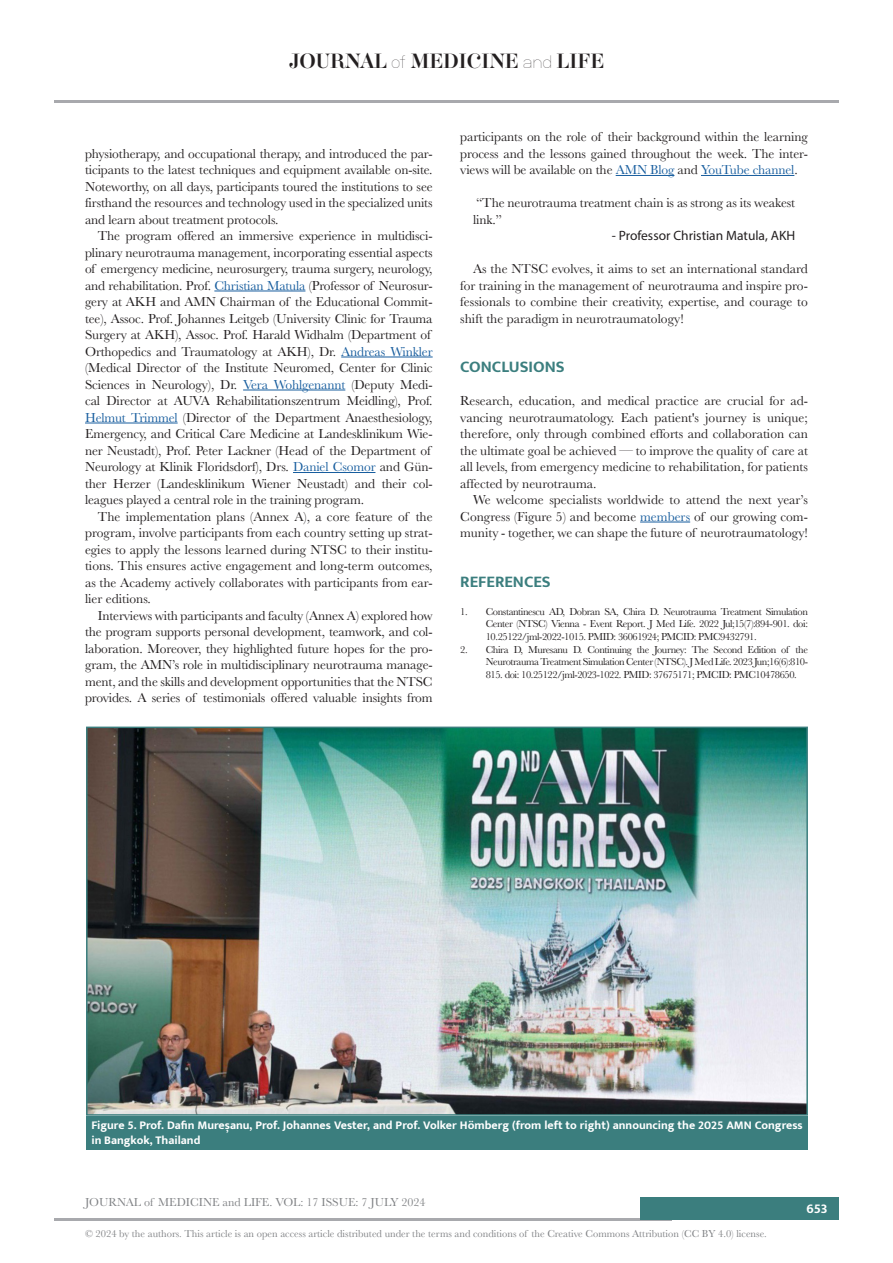
<style>
.page{position:relative;width:893px;height:1263px;background:#fff}
.page>*{position:absolute;margin:0;border:0;box-sizing:border-box;transform-origin:0 0}
.t1{font:18px "Aker Brygge Display";color:#231f20}
.t2{font:700 16.5px "Mukta";color:#3b7e7e}
.t3{font:13.5px/16.5px "Baskerville";letter-spacing:-.01em;color:#231f20;text-align:justify}
.t4{font:13.5px "Myriad Pro";color:#231f20}
.t5{font:700 13.5px "Mukta";color:#fff}
.legenda_tabel{font:700 12px/14.4px "Mukta";color:#fff}
.t6{font:12px "Baskerville";color:#808285}
.t7{font:10.5px/12.6px "Baskerville";letter-spacing:-.04em;color:#231f20;text-align:justify}
.t8{font:10.5px "Baskerville";color:#808285}
.s1{font-family:"Neubau Grotesk Lei"}
.s2{color:#175d9e}
</style>
<div class="page">
<hr style="left:54px;top:100px;width:785px;height:2px;background:#a8a9ad">
<hr style="left:54px;top:1218px;width:618px;height:2px;background:#a8a9ad">
<div style="left:641px;top:1198px;width:198px;height:22px;background:#3b7e7e"></div>
<hr style="left:214px;top:291px;width:91px;height:1px;background:#175d9e">
<hr style="left:341px;top:357px;width:92px;height:1px;background:#175d9e">
<hr style="left:243px;top:390px;width:102px;height:1px;background:#175d9e">
<hr style="left:85px;top:423px;width:93px;height:1px;background:#175d9e">
<hr style="left:293px;top:472px;width:82px;height:1px;background:#175d9e">
<hr style="left:616px;top:175px;width:58px;height:1px;background:#175d9e">
<hr style="left:701px;top:175px;width:93px;height:1px;background:#175d9e">
<hr style="left:640px;top:522px;width:50px;height:1px;background:#175d9e">
<div style="left:86px;top:1116px;width:722px;height:33px;background:#3b7e7e"></div>
<img style="left:89px;top:729px;width:716px;height:384px">
<div style="left:86px;top:726px;width:722px;height:390px;border:2px solid #3b7e7e"></div>
<h1 class="t1" style="left:289px;top:49px;width:317px">JOURNAL <span class="s1">of</span> MEDICINE <span class="s1">and</span> LIFE</h1>
<p class="t3" style="left:85px;top:145px;width:349px">physiotherapy, and occupational therapy, and introduced the par&shy;ticipants to the latest techniques and equipment available on-site.<br>Noteworthy, on all days, participants toured the institutions to see firsthand the resources and technology used in the specialized units and learn about treatment protocols.</p>
<p class="t3" style="left:85px;top:228px;width:349px;text-align:left;text-indent:13px">The program offered an immersive experience in multidisci&shy;plinary neurotrauma management, incorporating essential aspects of emergency medicine, neurosurgery, trauma surgery, neurology, and rehabilitation. Prof. <span class="s2">Christian Matula</span> (Professor of Neurosur&shy;gery at AKH and AMN Chairman of the Educational Commit&shy;tee), Assoc. Prof. Johannes Leitgeb (University Clinic for Trauma Surgery at AKH), Assoc. Prof. Harald Widhalm (Department of Orthopedics and Traumatology at AKH), Dr. <span class="s2">Andreas Winkler </span>(Medical Director of the Institute Neuromed, Center for Clinic Sciences in Neurology), Dr. <span class="s2">Vera Wohlgenannt</span> (Deputy Medi&shy;cal Director at AUVA Rehabilitationszentrum Meidling), Prof.<br><span class="s2">Helmut Trimmel</span> (Director of the Department Anaesthesiology, Emergency, and Critical Care Medicine at Landesklinikum Wie&shy;ner Neustadt), Prof. Peter Lackner (Head of the Department of Neurology at Klinik Floridsdorf), Drs. <span class="s2">Daniel Csomor</span> and Gün&shy;ther Herzer (Landesklinikum Wiener Neustadt) and their col&shy;leagues played a central role in the training program.</p>
<p class="t3" style="left:85px;top:508px;width:349px;text-indent:13px">The implementation plans (Annex A), a core feature of the program, involve participants from each country setting up strat&shy;egies to apply the lessons learned during NTSC to their institu&shy;tions. This ensures active engagement and long-term outcomes, as the Academy actively collaborates with participants from ear&shy;lier editions.</p>
<p class="t3" style="left:85px;top:607px;width:349px;text-indent:13px">Interviews with participants and faculty (Annex A) explored how the program supports personal development, teamwork, and col&shy;laboration. Moreover, they highlighted future hopes for the pro&shy;gram, the AMN’s role in multidisciplinary neurotrauma manage&shy;ment, and the skills and development opportunities that the NTSC provides. A series of testimonials offered valuable insights from</p>
<p class="t3" style="left:460px;top:129px;width:349px">participants on the role of their background within the learning process and the lessons gained throughout the week. The inter&shy;views will be available on the <span class="s2">AMN Blog</span> and <span class="s2">YouTube channel</span>.</p>
<p class="t3" style="left:473px;top:195px;width:324px">“The neurotrauma treatment chain is as strong as its weakest link.”</p>
<p class="t4" style="left:612px;top:227px;width:185px">- Professor Christian Matula, AKH</p>
<p class="t3" style="left:460px;top:261px;width:349px;text-indent:13px">As the NTSC evolves, it aims to set an international standard for training in the management of neurotrauma and inspire pro&shy;fessionals to combine their creativity, expertise, and courage to shift the paradigm in neurotraumatology!</p>
<p class="t2" style="left:460px;top:357px;width:106px">CONCLUSIONS</p>
<p class="t3" style="left:460px;top:393px;width:349px">Research, education, and medical practice are crucial for ad&shy;vancing neurotraumatology. Each patient's journey is unique; therefore, only through combined efforts and collaboration can the ultimate goal be achieved — to improve the quality of care at all levels, from emergency medicine to rehabilitation, for patients affected by neurotrauma.</p>
<p class="t3" style="left:460px;top:492px;width:349px;text-indent:13px">We welcome specialists worldwide to attend the next year’s Congress (Figure 5) and become <span class="s2">members</span> of our growing com&shy;munity - together, we can shape the future of neurotraumatology!</p>
<p class="t2" style="left:460px;top:571px;width:92px">REFERENCES</p>
<p class="t7" style="left:486px;top:605px;width:324px;text-indent:-26px">1. Constantinescu AD, Dobran SA, Chira D. Neurotrauma Treatment Simulation Center (NTSC) Vienna - Event Report. J Med Life. 2022 Jul;15(7):894-901. doi:<br>10.25122/jml-2022-1015. PMID: 36061924; PMCID: PMC9432791.</p>
<p class="t7" style="left:486px;top:643px;width:324px;text-indent:-26px">2. Chira D, Muresanu D. Continuing the Journey: The Second Edition of the Neurotrauma Treatment Simulation Center (NTSC). J Med Life. 2023 Jun;16(6):810- 815. doi: 10.25122/jml-2023-1022. PMID: 37675171; PMCID: PMC10478650.</p>
<p class="legenda_tabel" style="left:91px;top:1118px;width:713px">Figure 5. Prof. Dafin Mureșanu, Prof. Johannes Vester, and Prof. Volker Hömberg (from left to right) announcing the 2025 AMN Congress in Bangkok, Thailand</p>
<p class="t6" style="left:85px;top:1195px;width:342px">JOURNAL of MEDICINE and LIFE. VOL: 17 ISSUE: 7 JULY 2024</p>
<p class="t8" style="left:85px;top:1226px;width:683px">© 2024 by the authors. This article is an open access article distributed under the terms and conditions of the Creative Commons Attribution (CC BY 4.0) license.</p>
<p class="t5" style="left:806px;top:1200px;width:23px">653</p>
</div>
